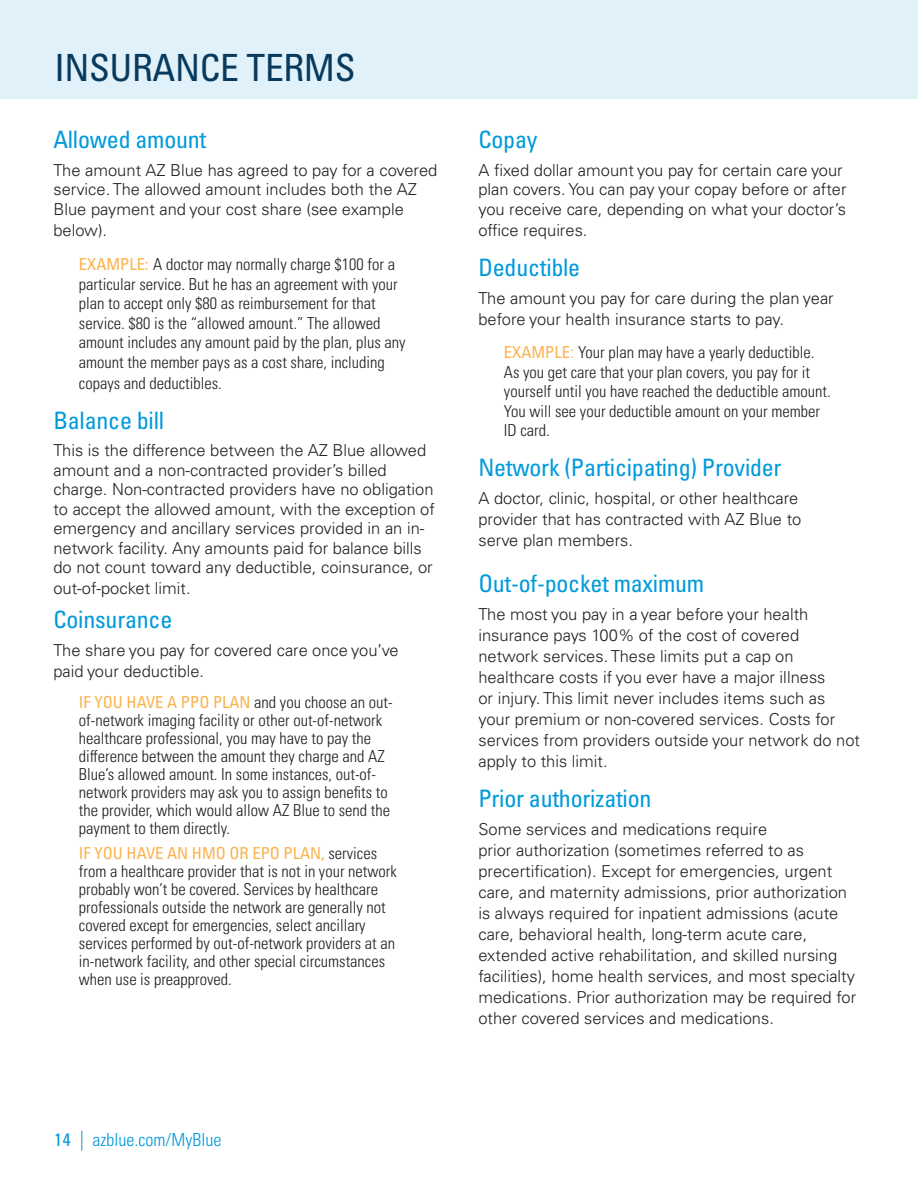
<style>
.page{position:relative;width:918px;height:1188px;background:#fff}
.page>*{position:absolute;margin:0;border:0;box-sizing:border-box;transform-origin:0 0}
.t1{font:condensed 37.5px "Univers LT Pro";letter-spacing:-.01em;color:#083a5e}
.t2{font:condensed 24px "Univers LT Pro";letter-spacing:-.01em;color:#009ada}
.t3{font:300 condensed 18px "Univers LT Pro";color:#009ada}
.t4{font:300 16.5px/21px "Univers LT Pro 45";color:#231f20}
.t5{font:300 condensed 16.5px/18px "Univers LT Pro";color:#231f20}
.s1{font-weight:400;color:#fbb24c}
.s2{font-family:"Univers LT Pro 45";font-stretch:normal;color:#fbb24c}
.s3{font-weight:400}
</style>
<div class="page">
<svg style="left:81px;top:1131px;width:1px;height:20px"></svg>
<div style="left:0;top:0;width:918px;height:98px;background:#e0f1f9"></div>
<h1 class="t1" style="left:54px;top:44px;width:303px">INSURANCE TERMS</h1>
<h2 class="t2" style="left:53px;top:124px;width:154px">Allowed amount</h2>
<p class="t4" style="left:53px;top:160px;width:386px;line-height:19.5px">The amount AZ Blue has agreed to pay for a covered service. The allowed amount includes both the AZ<br>Blue payment and your cost share (see example</p>
<p class="t4" style="left:53px;top:219px;width:55px">below).</p>
<p class="t5" style="left:79px;top:254px;width:328px;line-height:19.5px"><span class="s1">EXAMPLE:</span> A doctor may normally charge $100 for a particular service. But he has an agreement with your plan to accept only $80 as reimbursement for that service. $80 is the “allowed amount.” The allowed amount includes any amount paid by the plan, plus any amount the member pays as a cost share, including</p>
<p class="t5" style="left:79px;top:373px;width:144px">copays and deductibles.</p>
<h2 class="t2" style="left:53px;top:405px;width:112px">Balance bill</h2>
<p class="t4" style="left:53px;top:440px;width:383px;line-height:19.5px">This is the difference between the AZ Blue allowed amount and a non-contracted provider’s billed charge. Non-contracted providers have no obligation to accept the allowed amount, with the exception of emergency and ancillary services provided in an in&shy;network facility. Any amounts paid for balance bills do not count toward any deductible, coinsurance, or</p>
<p class="t4" style="left:53px;top:578px;width:139px">out-of-pocket limit.</p>
<h2 class="t2" style="left:53px;top:604px;width:120px">Coinsurance</h2>
<p class="t4" style="left:53px;top:639px;width:347px">The share you pay for covered care once you’ve paid your deductible.</p>
<p class="t5" style="left:79px;top:693px;width:315px"><span class="s1">IF YOU HAVE A PPO PLAN</span> and you choose an out&shy;of-network imaging facility or other out-of-network healthcare professional, you may have to pay the difference between the amount they charge and AZ Blue’s allowed amount. In some instances, out-of&shy;network providers may ask you to assign benefits to the provider, which would allow AZ Blue to send the payment to them directly.</p>
<p class="t5" style="left:79px;top:843px;width:319px"><span class="s1">IF YOU HAVE AN HMO OR EPO PLAN,</span> services from a healthcare provider that is not in your network probably won’t be covered. Services by healthcare professionals outside the network are generally not covered except for emergencies, select ancillary services performed by out-of-network providers at an in-network facility, and other special circumstances when use is preapproved.</p>
<h2 class="t2" style="left:478px;top:124px;width:61px">Copay</h2>
<p class="t4" style="left:478px;top:160px;width:370px;line-height:19.5px">A fixed dollar amount you pay for certain care your plan covers. You can pay your copay before or after you receive care, depending on what your doctor’s</p>
<p class="t4" style="left:478px;top:219px;width:111px">office requires.</p>
<h2 class="t2" style="left:478px;top:253px;width:103px">Deductible</h2>
<p class="t4" style="left:478px;top:287px;width:357px">The amount you pay for care during the plan year before your health insurance starts to pay.</p>
<p class="t5" style="left:504px;top:342px;width:328px;line-height:19.5px"><span class="s1">EXAMPLE</span><span class="s2">:</span> Your plan may have a yearly deductible.<br>As you get care that your plan covers, you pay for it yourself until you have reached the deductible amount.<br>You will see your deductible amount on your member ID card.</p>
<h2 class="t2" style="left:478px;top:452px;width:305px">Network (Participating) Provider</h2>
<p class="t4" style="left:478px;top:487px;width:324px">A doctor, clinic, hospital, or other healthcare provider that has contracted with AZ Blue to serve plan members.</p>
<h2 class="t2" style="left:478px;top:568px;width:227px">Out-of-pocket maximum</h2>
<p class="t4" style="left:478px;top:603px;width:383px">The most you pay in a year before your health insurance pays 100% of the cost of covered network services. These limits put a cap on healthcare costs if you ever have a major illness<br>or injury. This limit never includes items such as your premium or non-covered services. Costs for services from providers outside your network do not apply to this limit.</p>
<h2 class="t2" style="left:478px;top:784px;width:174px">Prior authorization</h2>
<p class="t4" style="left:478px;top:818px;width:379px">Some services and medications require<br>prior authorization (sometimes referred to as precertification). Except for emergencies, urgent care, and maternity admissions, prior authorization is always required for inpatient admissions (acute care, behavioral health, long-term acute care, extended active rehabilitation, and skilled nursing facilities), home health services, and most specialty medications. Prior authorization may be required for other covered services and medications.</p>
<p class="t3" style="left:54px;top:1127px;width:169px"><span class="s3">14</span> azblue.com/MyBlue</p>
</div>
